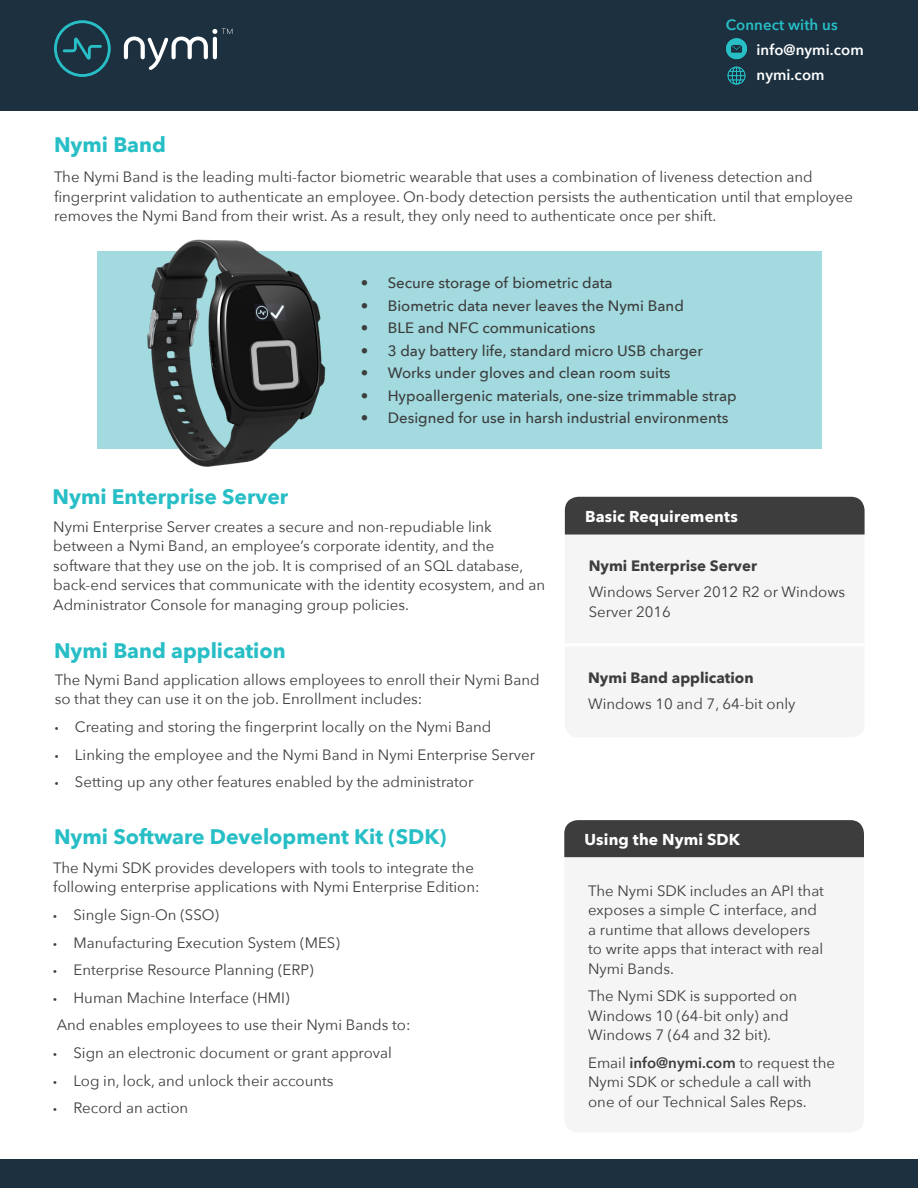
<style>
.page{position:relative;width:918px;height:1188px;background:#fff}
.page>*{position:absolute;margin:0;border:0;box-sizing:border-box;transform-origin:0 0}
.t1{font:700 21px "Avenir Next";color:#28bec6}
.t2{font:700 15.75px "Avenir Next";letter-spacing:.01em;color:#fff}
.t3{font:15px/19.5px "Avenir Next";color:#3d3d3d}
.t4{font:500 15px "Avenir Next";color:#3d3d3d}
.t5{font:600 15px/24.9px "Avenir Next";letter-spacing:.005em;color:#fff}
.t6{font:700 15px "Avenir Next";color:#3d3d3d}
.s1{color:#28bec6}
.s2{font-family:"Myriad Pro";font-size:13.5px}
.s3{font-weight:700}
.s4{font-weight:600}
</style>
<div class="page">
<div style="left:97px;top:251px;width:724px;height:197px;background:#a2dadf"></div>
<div style="left:0;top:0;width:918px;height:110px;background:#1c303f"></div>
<svg style="left:54px;top:20px;width:57px;height:57px"></svg>
<svg style="left:124px;top:29px;width:108px;height:41px"></svg>
<div style="left:564px;top:820px;width:300px;height:312px;background:#f5f5f5;border-radius:14px"></div>
<div style="left:564px;top:820px;width:300px;height:37px;background:#3d3d3d"></div>
<img style="left:128px;top:239px;width:203px;height:228px">
<div style="left:565px;top:497px;width:300px;height:240px;background:#f5f5f5;border-radius:14px"></div>
<div style="left:565px;top:497px;width:300px;height:38px;background:#3d3d3d"></div>
<hr style="left:565px;top:643px;width:300px;height:3px;background:#fff">
<div style="left:0;top:1160px;width:918px;height:28px;background:#1c303f"></div>
<img style="left:727px;top:66px;width:19px;height:19px">
<img style="left:726px;top:38px;width:21px;height:22px">
<p class="t5" style="left:757px;top:12px;width:109px;text-indent:-31px"><span class="s1">Connect with us </span>info@nymi.com nymi.com</p>
<p class="t1" style="left:54px;top:126px;width:113px">Nymi Band</p>
<p class="t3" style="left:54px;top:167px;width:801px">The Nymi Band is the leading multi-factor biometric wearable that uses a combination of liveness detection and fingerprint validation to authenticate an employee. On-body detection persists the authentication until that employee removes the Nymi Band from their wrist. As a result, they only need to authenticate once per shift.</p>
<p class="t4" style="left:361px;top:270px;width:254px">• Secure storage of biometric data</p>
<p class="t4" style="left:361px;top:293px;width:325px">• Biometric data never leaves the Nymi Band</p>
<p class="t4" style="left:361px;top:315px;width:236px">• BLE and NFC communications</p>
<p class="t4" style="left:361px;top:338px;width:344px">• 3 day battery life, standard micro USB charger</p>
<p class="t4" style="left:361px;top:360px;width:311px">• Works under gloves and clean room suits</p>
<p class="t4" style="left:361px;top:383px;width:378px">• Hypoallergenic materials, one-size trimmable strap</p>
<p class="t4" style="left:361px;top:405px;width:369px">• Designed for use in harsh industrial environments</p>
<p class="t1" style="left:53px;top:478px;width:237px">Nymi Enterprise Server</p>
<p class="t3" style="left:53px;top:516px;width:493px">Nymi Enterprise Server creates a secure and non-repudiable link between a Nymi Band, an employee’s corporate identity, and the software that they use on the job. It is comprised of an SQL database, back-end services that communicate with the identity ecosystem, and an Administrator Console for managing group policies.</p>
<p class="t1" style="left:54px;top:632px;width:233px">Nymi Band application</p>
<p class="t3" style="left:55px;top:669px;width:486px">The Nymi Band application allows employees to enroll their Nymi Band so that they can use it on the job. Enrollment includes:</p>
<p class="t3" style="left:55px;top:716px;width:438px"><span class="s2">•</span> Creating and storing the fingerprint locally on the Nymi Band</p>
<p class="t3" style="left:55px;top:744px;width:482px"><span class="s2">•</span> Linking the employee and the Nymi Band in Nymi Enterprise Server</p>
<p class="t3" style="left:55px;top:772px;width:420px"><span class="s2">•</span> Setting up any other features enabled by the administrator</p>
<p class="t1" style="left:54px;top:819px;width:394px">Nymi Software Development Kit (SDK)</p>
<p class="t3" style="left:53px;top:857px;width:428px">The Nymi SDK provides developers with tools to integrate the following enterprise applications with Nymi Enterprise Edition:</p>
<p class="t3" style="left:53px;top:904px;width:167px"><span class="s2">•</span> Single Sign-On (SSO)</p>
<p class="t3" style="left:53px;top:932px;width:288px"><span class="s2">•</span> Manufacturing Execution System (MES)</p>
<p class="t3" style="left:53px;top:960px;width:262px"><span class="s2">•</span> Enterprise Resource Planning (ERP)</p>
<p class="t3" style="left:53px;top:987px;width:238px"><span class="s2">•</span> Human Machine Interface (HMI)</p>
<p class="t3" style="left:57px;top:1015px;width:355px">And enables employees to use their Nymi Bands to:</p>
<p class="t3" style="left:53px;top:1042px;width:340px"><span class="s2">•</span> Sign an electronic document or grant approval</p>
<p class="t3" style="left:53px;top:1070px;width:282px"><span class="s2">•</span> Log in, lock, and unlock their accounts</p>
<p class="t3" style="left:53px;top:1098px;width:137px"><span class="s2">•</span> Record an action</p>
<p class="t2" style="left:585px;top:503px;width:154px">Basic Requirements</p>
<p class="t3" style="left:589px;top:552px;width:258px;line-height:26.2px"><span class="s3">Nymi Enterprise Server<br></span>Windows Server 2012 R2 or Windows</p>
<p class="t3" style="left:589px;top:601px;width:84px">Server 2016</p>
<p class="t6" style="left:588px;top:665px;width:167px">Nymi Band application</p>
<p class="t3" style="left:588px;top:693px;width:209px">Windows 10 and 7, 64-bit only</p>
<p class="t2" style="left:585px;top:826px;width:157px">Using the Nymi SDK</p>
<p class="t3" style="left:588px;top:880px;width:237px">The Nymi SDK includes an API that exposes a simple C interface, and a runtime that allows developers to write apps that interact with real<br>Nymi Bands.</p>
<p class="t3" style="left:588px;top:986px;width:211px">The Nymi SDK is supported on<br>Windows 10 (64-bit only) and<br>Windows 7 (64 and 32 bit).</p>
<p class="t3" style="left:588px;top:1052px;width:248px">Email <span class="s4">info@nymi.com</span> to request the<br>Nymi SDK or schedule a call with one of our Technical Sales Reps.</p>
</div>
